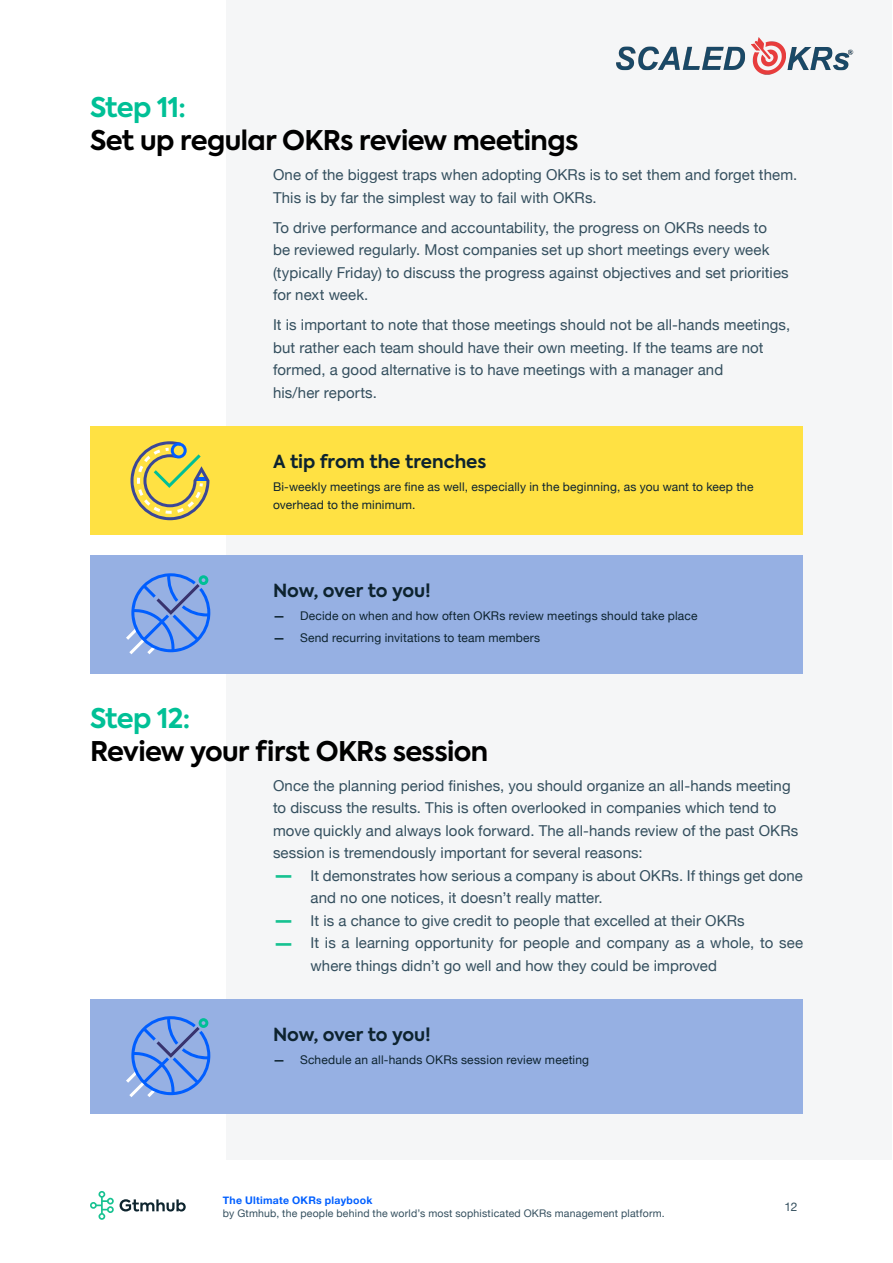
<style>
.page{position:relative;width:893px;height:1263px;background:#fff}
.page>*{position:absolute;margin:0;border:0;box-sizing:border-box;transform-origin:0 0}
.t1{font:700 27px "Axiforma";letter-spacing:-.02em;color:#000}
.t2{font:700 27px "Axiforma";letter-spacing:-.03em;color:#00c096}
.t3{font:700 18px "Axiforma";color:#0d232f}
.t4{font:15px/22.5px "Helvetica Neue";letter-spacing:.005em;color:#344f5e}
.t5{font:12px/18px "Helvetica Neue";letter-spacing:.015em;color:#0d232f}
.t6{font:12px "Helvetica Neue";color:#344f5e}
.t7{font:10.5px "Helvetica Neue";letter-spacing:.02em;color:#344f5e}
.t8{font:700 10.5px "Helvetica Neue";letter-spacing:.025em;color:#005fff}
.s1{font-weight:700}
.s2{font-weight:700;font-size:21px;color:#17c291}
</style>
<div class="page">
<svg style="left:90px;top:1191px;width:24px;height:29px"></svg>
<svg style="left:120px;top:1199px;width:66px;height:12px"></svg>
<div style="left:226px;top:0;width:665px;height:1160px;background:#f5f6f7"></div>
<div style="left:90px;top:426px;width:713px;height:52px;background:#ffe143"></div>
<div style="left:90px;top:473px;width:713px;height:62px;background:#ffe143"></div>
<div style="left:90px;top:555px;width:713px;height:52px;background:#96b0e3"></div>
<div style="left:90px;top:602px;width:713px;height:26px;background:#96b0e3"></div>
<div style="left:90px;top:625px;width:713px;height:49px;background:#96b0e3"></div>
<div style="left:90px;top:999px;width:713px;height:52px;background:#96b0e3"></div>
<div style="left:90px;top:1046px;width:713px;height:67px;background:#96b0e3"></div>
<svg style="left:126px;top:1016px;width:84px;height:81px"></svg>
<svg style="left:126px;top:573px;width:84px;height:81px"></svg>
<svg style="left:130px;top:441px;width:79px;height:79px"></svg>
<img style="left:616px;top:37px;width:237px;height:38px">
<h1 class="t2" style="left:90px;top:89px;width:98px">Step 11:</h1>
<h1 class="t1" style="left:90px;top:122px;width:490px">Set up regular OKRs review meetings</h1>
<p class="t4" style="left:273px;top:164px;width:526px">One of the biggest traps when adopting OKRs is to set them and forget them.<br>This is by far the simplest way to fail with OKRs.</p>
<p class="t4" style="left:273px;top:217px;width:517px">To drive performance and accountability, the progress on OKRs needs to<br>be reviewed regularly. Most companies set up short meetings every week (typically Friday) to discuss the progress against objectives and set priorities for next week.</p>
<p class="t4" style="left:273px;top:314px;width:519px">It is important to note that those meetings should not be all-hands meetings, but rather each team should have their own meeting. If the teams are not formed, a good alternative is to have meetings with a manager and<br>his/her reports.</p>
<p class="t3" style="left:273px;top:449px;width:215px">A tip from the trenches</p>
<p class="t5" style="left:273px;top:478px;width:482px">Bi-weekly meetings are fine as well, especially in the beginning, as you want to keep the overhead to the minimum.</p>
<p class="t3" style="left:273px;top:578px;width:159px">Now, over to you!</p>
<p class="t5" style="left:273px;top:607px;width:426px"><span class="s1">—</span> Decide on when and how often OKRs review meetings should take place</p>
<p class="t5" style="left:273px;top:629px;width:269px"><span class="s1">—</span> Send recurring invitations to team members</p>
<h1 class="t2" style="left:90px;top:699px;width:102px">Step 12:</h1>
<h1 class="t1" style="left:90px;top:732px;width:400px">Review your first OKRs session</h1>
<p class="t4" style="left:273px;top:775px;width:527px">Once the planning period finishes, you should organize an all-hands meeting to discuss the results. This is often overlooked in companies which tend to move quickly and always look forward. The all-hands review of the past OKRs session is tremendously important for several reasons:</p>
<p class="t4" style="left:310px;top:865px;width:494px;text-indent:-38px"><span class="s2">—</span> It demonstrates how serious a company is about OKRs. If things get done and no one notices, it doesn’t really matter.</p>
<p class="t4" style="left:273px;top:910px;width:473px"><span class="s2">—</span> It is a chance to give credit to people that excelled at their OKRs</p>
<p class="t4" style="left:310px;top:932px;width:494px;text-indent:-38px"><span class="s2">—</span> It is a learning opportunity for people and company as a whole, to see where things didn’t go well and how they could be improved</p>
<p class="t3" style="left:273px;top:1022px;width:159px">Now, over to you!</p>
<p class="t5" style="left:273px;top:1051px;width:318px"><span class="s1">—</span> Schedule an all-hands OKRs session review meeting</p>
<p class="t8" style="left:223px;top:1192px;width:151px">The Ultimate OKRs playbook</p>
<p class="t7" style="left:223px;top:1205px;width:443px">by Gtmhub, the people behind the world’s most sophisticated OKRs management platform.</p>
<p class="t6" style="left:784px;top:1198px;width:14px">12</p>
</div>
